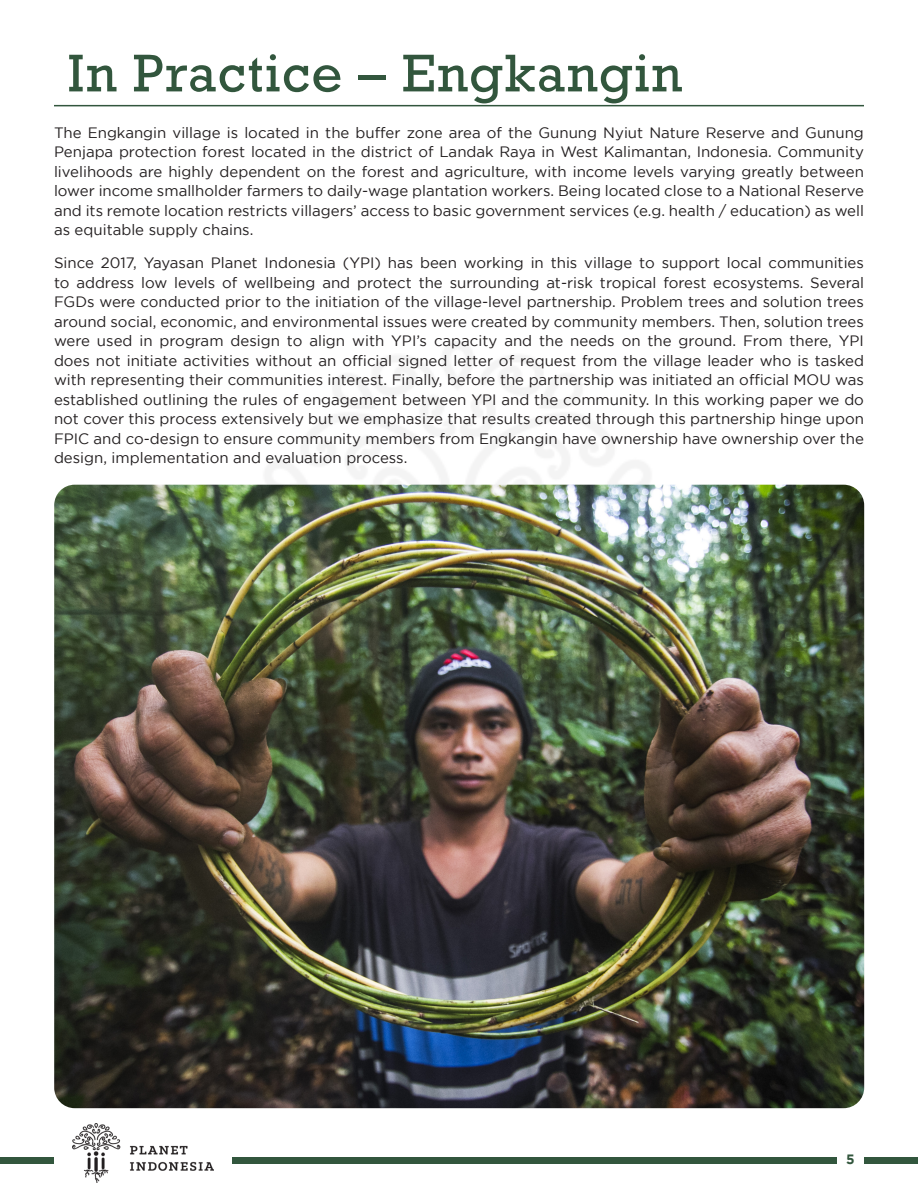
<style>
.page{position:relative;width:918px;height:1188px;background:#fff}
.page>*{position:absolute;margin:0;border:0;box-sizing:border-box;transform-origin:0 0}
.heading_01{font:54px "Rockwell";letter-spacing:.025em;color:#32563d}
.Body{font:15px/19.5px "Gotham";color:#231f20;text-align:justify}
.t1{font:700 13.5px "Gotham";color:#32563d}
</style>
<div class="page">
<div style="left:0;top:1157px;width:918px;height:7px;background:#32563d"></div>
<div style="left:837px;top:1144px;width:27px;height:31px;background:#fff"></div>
<div style="left:54px;top:1123px;width:178px;height:59px;background:#fff"></div>
<img style="left:72px;top:1123px;width:141px;height:59px">
<hr style="left:54px;top:105px;width:810px;height:1px;background:#32563d">
<img style="left:54px;top:485px;width:810px;height:623px">
<p class="heading_01" style="left:68px;top:42px;width:616px">In Practice – Engkangin</p>
<p class="Body" style="left:54px;top:123px;width:812px">The Engkangin village is located in the buffer zone area of the Gunung Nyiut Nature Reserve and Gunung Penjapa protection forest located in the district of Landak Raya in West Kalimantan, Indonesia. Community livelihoods are highly dependent on the forest and agriculture, with income levels varying greatly between lower income smallholder farmers to daily-wage plantation workers. Being located close to a National Reserve and its remote location restricts villagers’ access to basic government services (e.g. health / education) as well as equitable supply chains.</p>
<p class="Body" style="left:54px;top:253px;width:812px">Since 2017, Yayasan Planet Indonesia (YPI) has been working in this village to support local communities to address low levels of wellbeing and protect the surrounding at-risk tropical forest ecosystems. Several FGDs were conducted prior to the initiation of the village-level partnership. Problem trees and solution trees around social, economic, and environmental issues were created by community members. Then, solution trees were used in program design to align with YPI’s capacity and the needs on the ground. From there, YPI does not initiate activities without an official signed letter of request from the village leader who is tasked with representing their communities interest. Finally, before the partnership was initiated an official MOU was established outlining the rules of engagement between YPI and the community. In this working paper we do not cover this process extensively but we emphasize that results created through this partnership hinge upon FPIC and co-design to ensure community members from Engkangin have ownership have ownership over the design, implementation and evaluation process.</p>
<p class="t1" style="left:846px;top:1152px;width:10px">5</p>
</div>
